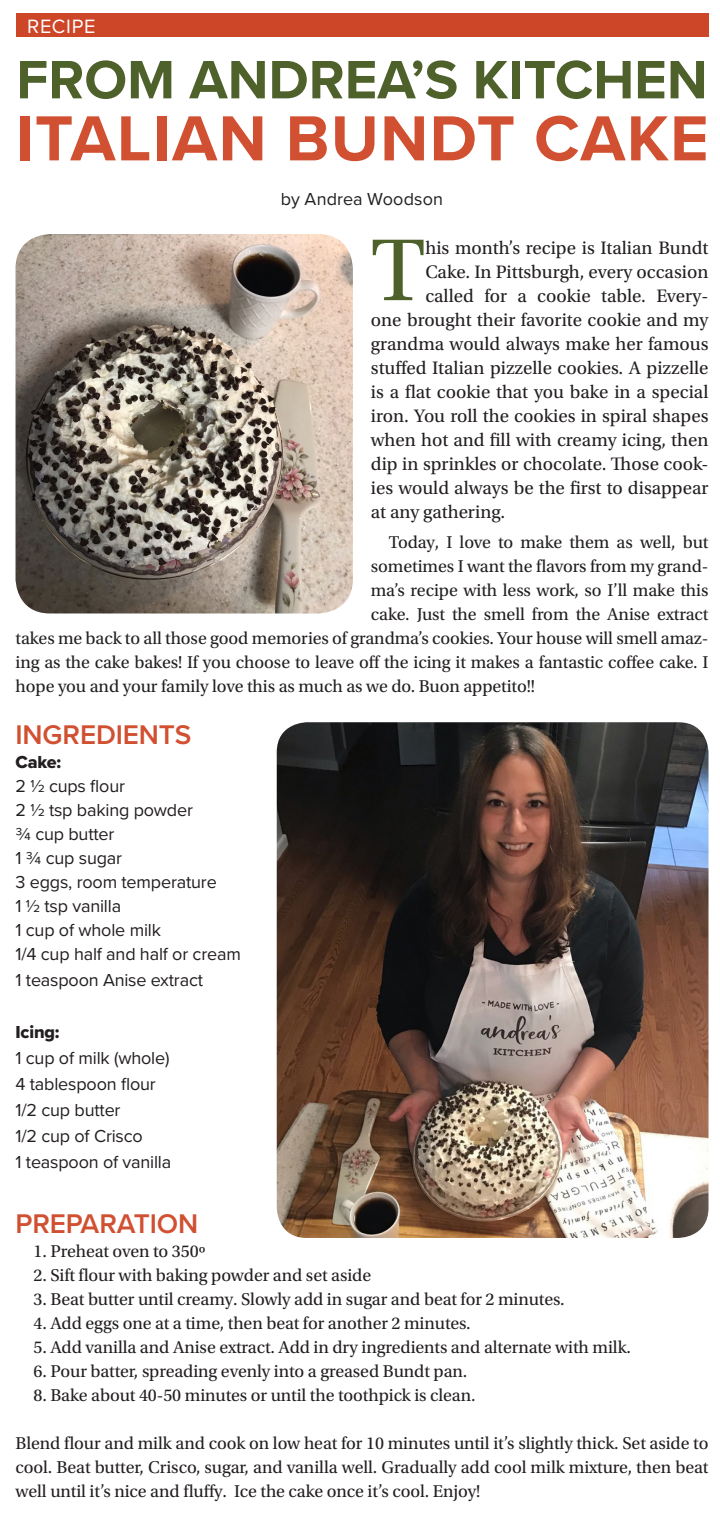
<style>
.page{position:relative;width:720px;height:1527px;background:#fff}
.page>*{position:absolute;margin:0;border:0;box-sizing:border-box;transform-origin:0 0}
.ARTICLE__Feature_Par{font:92.6px "Utopia Std";color:#4f612b}
.t1{font:700 66px "Proxima Nova";letter-spacing:.02em;color:#d15031}
.t2{font:700 56px "Proxima Nova";color:#4f612b}
.ARTICLE__Feature_Par-2{font:600 28px "Proxima Nova";letter-spacing:-.005em;color:#d15031}
.t3{font:20px "Proxima Nova";letter-spacing:.035em;color:#fff}
.ARTICLE__Feature_Par-3{font:19px "Utopia Std";color:#231f20}
.ARTICLE__Feature_Par-4{font:18px/24px "Utopia Std";letter-spacing:-.005em;color:#231f20;text-align:justify}
.COE_Entry_Head{font:18px "Proxima Nova";letter-spacing:-.01em;color:#231f20}
.t4{font:18px "Proxima Nova Extrabld";letter-spacing:-.01em;color:#231f20}
</style>
<div class="page">
<div style="left:16px;top:13px;width:693px;height:24px;background:#ce4628"></div>
<img style="left:277px;top:722px;width:432px;height:515px">
<img style="left:16px;top:234px;width:337px;height:379px">
<p class="t3" style="left:27px;top:11px;width:70px">RECIPE</p>
<p class="t2" style="left:16px;top:38px;width:693px">FROM ANDREA’S KITCHEN</p>
<p class="t1" style="left:16px;top:89px;width:695px">ITALIAN BUNDT CAKE</p>
<p class="COE_Entry_Head" style="left:281px;top:186px;width:164px">by Andrea Woodson</p>
<p class="ARTICLE__Feature_Par" style="left:371px;top:220px;width:56px">T</p>
<p class="ARTICLE__Feature_Par-3" style="left:425px;top:238px;width:285px">his month’s recipe is Italian Bundt</p>
<p class="ARTICLE__Feature_Par-3" style="left:425px;top:262px;width:285px">Cake. In Pittsburgh, every occasion</p>
<p class="ARTICLE__Feature_Par-3" style="left:425px;top:286px;width:285px">called for a cookie table. Every-</p>
<p class="ARTICLE__Feature_Par-3" style="left:371px;top:310px;width:339px">one brought their favorite cookie and my</p>
<p class="ARTICLE__Feature_Par-3" style="left:371px;top:334px;width:339px">grandma would always make her famous</p>
<p class="ARTICLE__Feature_Par-3" style="left:371px;top:358px;width:339px">stuffed Italian pizzelle cookies. A pizzelle</p>
<p class="ARTICLE__Feature_Par-3" style="left:371px;top:382px;width:339px">is a flat cookie that you bake in a special</p>
<p class="ARTICLE__Feature_Par-3" style="left:371px;top:406px;width:339px">iron. You roll the cookies in spiral shapes</p>
<p class="ARTICLE__Feature_Par-3" style="left:371px;top:430px;width:339px">when hot and fill with creamy icing, then</p>
<p class="ARTICLE__Feature_Par-3" style="left:371px;top:454px;width:339px">dip in sprinkles or chocolate. Those cook-</p>
<p class="ARTICLE__Feature_Par-3" style="left:371px;top:478px;width:339px">ies would always be the first to disappear</p>
<p class="ARTICLE__Feature_Par-3" style="left:371px;top:502px;width:136px">at any gathering.</p>
<p class="ARTICLE__Feature_Par-4" style="left:389px;top:531px;width:321px">Today, I love to make them as well, but</p>
<p class="ARTICLE__Feature_Par-4" style="left:371px;top:555px;width:339px">sometimes I want the flavors from my grand-</p>
<p class="ARTICLE__Feature_Par-4" style="left:371px;top:579px;width:339px">ma’s recipe with less work, so I’ll make this</p>
<p class="ARTICLE__Feature_Par-4" style="left:371px;top:603px;width:339px">cake. Just the smell from the Anise extract</p>
<p class="ARTICLE__Feature_Par-4" style="left:16px;top:627px;width:695px">takes me back to all those good memories of grandma’s cookies. Your house will smell amaz-</p>
<p class="ARTICLE__Feature_Par-4" style="left:16px;top:651px;width:695px">ing as the cake bakes! If you choose to leave off the icing it makes a fantastic coffee cake. I</p>
<p class="ARTICLE__Feature_Par-4" style="left:16px;top:675px;width:521px">hope you and your family love this as much as we do. Buon appetito!!</p>
<p class="ARTICLE__Feature_Par-2" style="left:16px;top:714px;width:177px">INGREDIENTS</p>
<p class="t4" style="left:16px;top:749px;width:47px">Cake:</p>
<p class="COE_Entry_Head" style="left:16px;top:773px;width:111px">2 ½ cups flour</p>
<p class="COE_Entry_Head" style="left:16px;top:797px;width:179px">2 ½ tsp baking powder</p>
<p class="COE_Entry_Head" style="left:16px;top:821px;width:100px">¾ cup butter</p>
<p class="COE_Entry_Head" style="left:16px;top:845px;width:108px">1 ¾ cup sugar</p>
<p class="COE_Entry_Head" style="left:16px;top:869px;width:203px">3 eggs, room temperature</p>
<p class="COE_Entry_Head" style="left:16px;top:893px;width:107px">1 ½ tsp vanilla</p>
<p class="COE_Entry_Head" style="left:16px;top:917px;width:147px">1 cup of whole milk</p>
<p class="COE_Entry_Head" style="left:16px;top:941px;width:227px">1/4 cup half and half or cream</p>
<p class="COE_Entry_Head" style="left:16px;top:967px;width:189px">1 teaspoon Anise extract</p>
<p class="t4" style="left:16px;top:1019px;width:46px">Icing:</p>
<p class="COE_Entry_Head" style="left:16px;top:1045px;width:156px">1 cup of milk (whole)</p>
<p class="COE_Entry_Head" style="left:16px;top:1071px;width:142px">4 tablespoon flour</p>
<p class="COE_Entry_Head" style="left:16px;top:1097px;width:107px">1/2 cup butter</p>
<p class="COE_Entry_Head" style="left:16px;top:1123px;width:129px">1/2 cup of Crisco</p>
<p class="COE_Entry_Head" style="left:16px;top:1149px;width:157px">1 teaspoon of vanilla</p>
<p class="ARTICLE__Feature_Par-2" style="left:16px;top:1202px;width:184px">PREPARATION</p>
<p class="ARTICLE__Feature_Par-4" style="left:34px;top:1239px;width:173px">1. Preheat oven to 350º</p>
<p class="ARTICLE__Feature_Par-4" style="left:34px;top:1263px;width:339px">2. Sift flour with baking powder and set aside</p>
<p class="ARTICLE__Feature_Par-4" style="left:34px;top:1287px;width:533px">3. Beat butter until creamy. Slowly add in sugar and beat for 2 minutes.</p>
<p class="ARTICLE__Feature_Par-4" style="left:34px;top:1311px;width:439px">4. Add eggs one at a time, then beat for another 2 minutes.</p>
<p class="ARTICLE__Feature_Par-4" style="left:34px;top:1335px;width:599px">5. Add vanilla and Anise extract. Add in dry ingredients and alternate with milk.</p>
<p class="ARTICLE__Feature_Par-4" style="left:34px;top:1359px;width:435px">6. Pour batter, spreading evenly into a greased Bundt pan.</p>
<p class="ARTICLE__Feature_Par-4" style="left:34px;top:1383px;width:444px">8. Bake about 40-50 minutes or until the toothpick is clean.</p>
<p class="ARTICLE__Feature_Par-4" style="left:16px;top:1431px;width:695px">Blend flour and milk and cook on low heat for 10 minutes until it’s slightly thick. Set aside to cool. Beat butter, Crisco, sugar, and vanilla well. Gradually add cool milk mixture, then beat well until it’s nice and fluffy. Ice the cake once it’s cool. Enjoy!</p>
</div>
